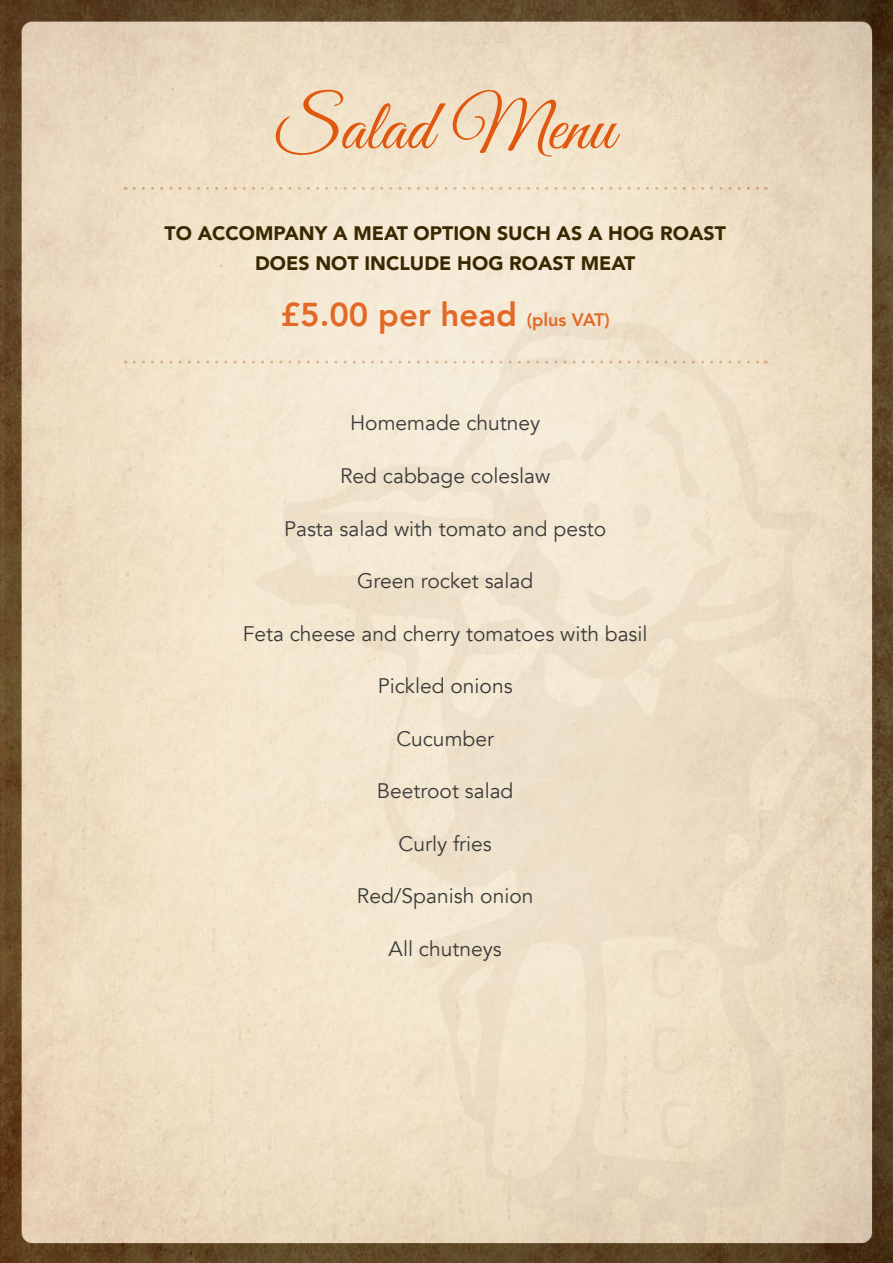
<style>
.page{position:relative;width:893px;height:1263px;background:#fff}
.page>*{position:absolute;margin:0;border:0;box-sizing:border-box;transform-origin:0 0}
.t1{font:72px "Great Vibes";color:#e0570d}
.t2{font:800 33px "Avenir";color:#e36825}
.t3{font:21px "Avenir";color:#3c3c3b}
.t4{font:900 19.5px/30px "Avenir";color:#3a2800;text-align:center}
.s1{font-size:18px}
</style>
<div class="page">
<img style="left:0;top:0;width:893px;height:1263px">
<svg style="left:134px;top:187px;width:632px;height:3px;background:#ead6ba"></svg>
<svg style="left:134px;top:361px;width:632px;height:3px;background:#ebd9c0"></svg>
<h1 class="t1" style="left:276px;top:87px;width:340px">Salad Menu</h1>
<p class="t4" style="left:165px;top:218px;width:563px">TO ACCOMPANY A MEAT OPTION SUCH AS A HOG ROAST<br>DOES NOT INCLUDE HOG ROAST MEAT</p>
<h2 class="t2" style="left:281px;top:288px;width:331px">£5.00 per head <span class="s1">(plus VAT)</span></h2>
<p class="t3" style="left:350px;top:411px;width:192px">Homemade chutney</p>
<p class="t3" style="left:340px;top:463px;width:212px">Red cabbage coleslaw</p>
<p class="t3" style="left:284px;top:516px;width:324px">Pasta salad with tomato and pesto</p>
<p class="t3" style="left:357px;top:568px;width:178px">Green rocket salad</p>
<p class="t3" style="left:243px;top:621px;width:406px">Feta cheese and cherry tomatoes with basil</p>
<p class="t3" style="left:378px;top:673px;width:136px">Pickled onions</p>
<p class="t3" style="left:396px;top:726px;width:99px">Cucumber</p>
<p class="t3" style="left:377px;top:778px;width:138px">Beetroot salad</p>
<p class="t3" style="left:399px;top:831px;width:95px">Curly fries</p>
<p class="t3" style="left:357px;top:883px;width:178px">Red/Spanish onion</p>
<p class="t3" style="left:389px;top:936px;width:115px">All chutneys</p>
</div>
